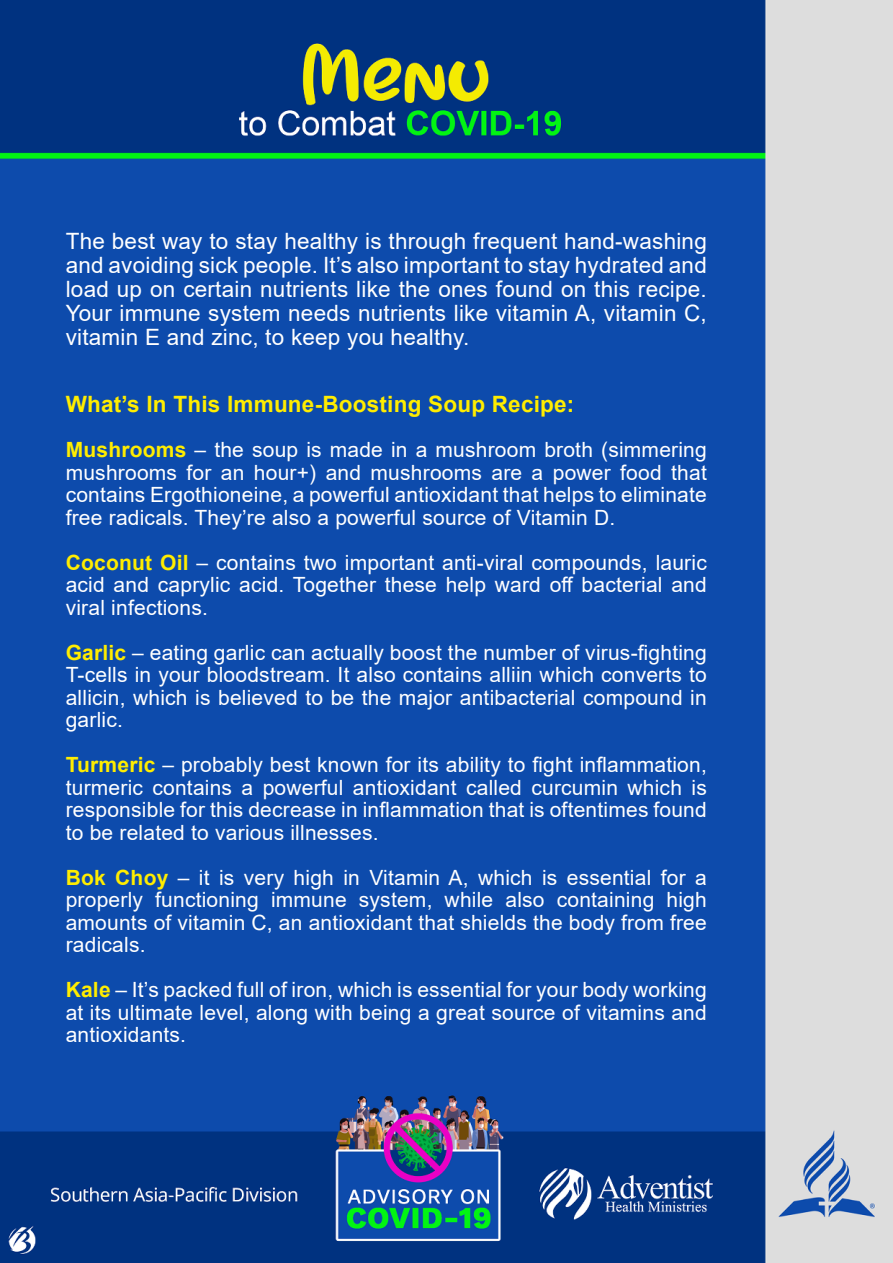
<style>
.page{position:relative;width:893px;height:1263px;background:#fff}
.page>*{position:absolute;margin:0;border:0;box-sizing:border-box;transform-origin:0 0}
.t1{font:22.5px/24px "Arial";letter-spacing:.01em;color:#fff;text-align:justify}
.t2{font:700 22.5px "Arial";letter-spacing:.01em;color:#ffed00}
.t3{font:21px/22.5px "Arial";letter-spacing:.01em;color:#fff;text-align:justify}
.s1{font-weight:700;color:#ffed00}
</style>
<div class="page">
<img style="left:0;top:0;width:893px;height:1263px">
<p class="t1" style="left:66px;top:229px;width:643px">The best way to stay healthy is through frequent hand-washing and avoiding sick people. It’s also important to stay hydrated and load up on certain nutrients like the ones found on this recipe.<br>Your immune system needs nutrients like vitamin A, vitamin C, vitamin E and zinc, to keep you healthy.</p>
<p class="t2" style="left:66px;top:389px;width:510px">What’s In This Immune-Boosting Soup Recipe:</p>
<p class="t3" style="left:66px;top:439px;width:643px"><span class="s1">Mushrooms</span> – the soup is made in a mushroom broth (simmering mushrooms for an hour+) and mushrooms are a power food that contains Ergothioneine, a powerful antioxidant that helps to eliminate free radicals. They’re also a powerful source of Vitamin D.</p>
<p class="t3" style="left:66px;top:551px;width:643px"><span class="s1">Coconut Oil</span> – contains two important anti-viral compounds, lauric acid and caprylic acid. Together these help ward off bacterial and viral infections.</p>
<p class="t3" style="left:66px;top:641px;width:643px"><span class="s1">Garlic</span> – eating garlic can actually boost the number of virus-fighting T-cells in your bloodstream. It also contains alliin which converts to allicin, which is believed to be the major antibacterial compound in garlic.</p>
<p class="t3" style="left:66px;top:754px;width:643px"><span class="s1">Turmeric</span> – probably best known for its ability to fight inflammation, turmeric contains a powerful antioxidant called curcumin which is responsible for this decrease in inflammation that is oftentimes found to be related to various illnesses.</p>
<p class="t3" style="left:66px;top:866px;width:643px"><span class="s1">Bok Choy</span> – it is very high in Vitamin A, which is essential for a properly functioning immune system, while also containing high amounts of vitamin C, an antioxidant that shields the body from free radicals.</p>
<p class="t3" style="left:66px;top:978px;width:643px"><span class="s1">Kale</span> – It’s packed full of iron, which is essential for your body working at its ultimate level, along with being a great source of vitamins and antioxidants.</p>
</div>
